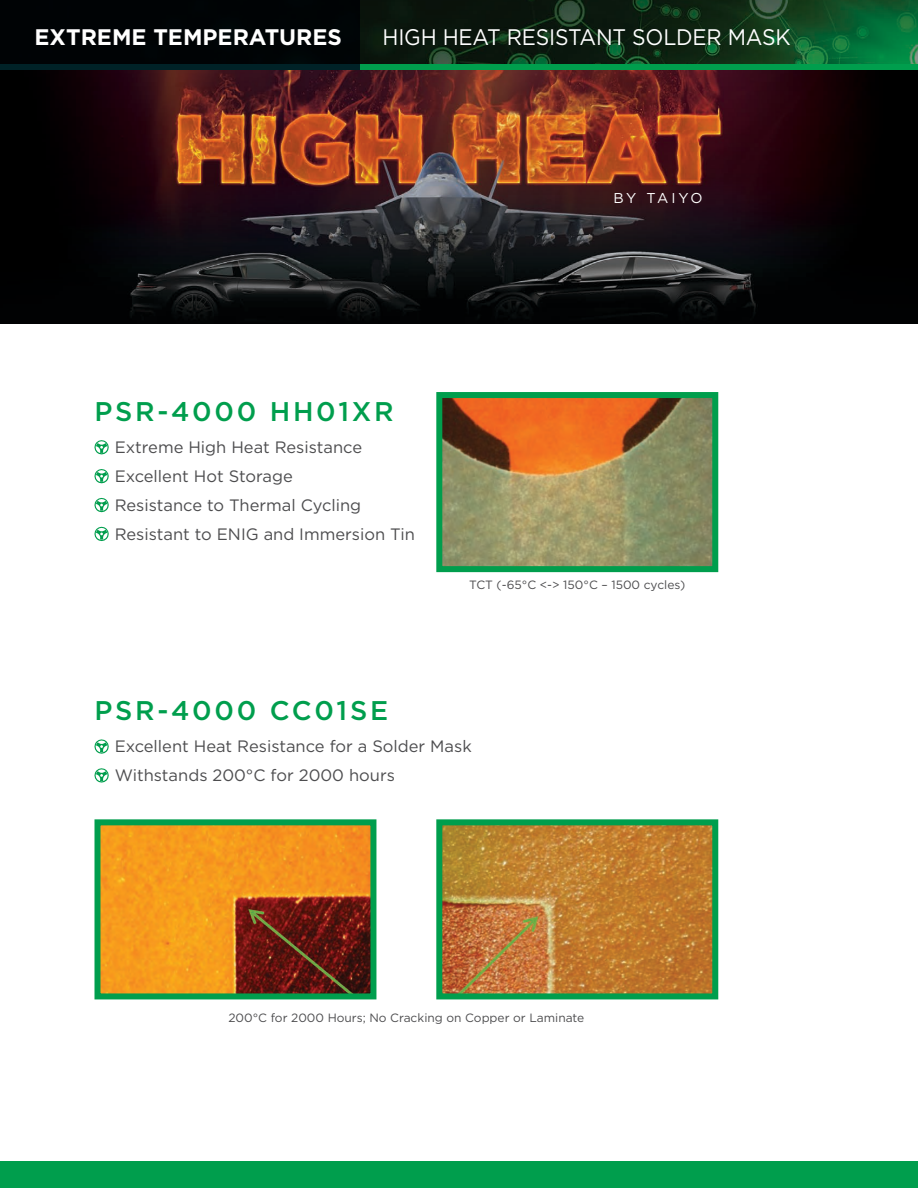
<style>
.page{position:relative;width:918px;height:1188px;background:#fff}
.page>*{position:absolute;margin:0;border:0;box-sizing:border-box;transform-origin:0 0}
.t1{font:500 27px "Gotham";letter-spacing:.1em;color:#009e4d}
.t2{font:22.5px "Gotham";letter-spacing:-.01em;color:#fff;scale:.94 1}
.t3{font:700 22.5px "Gotham";color:#fff}
.t4{font:16.5px/28.8px "Gotham";color:#4d4d4f}
.t5{font:14.25px "Gotham";letter-spacing:.17em;color:#fff}
.t6{font:12px "Gotham";color:#4d4d4f}
</style>
<div class="page">
<div style="left:0;top:1161px;width:918px;height:27px;background:#009e4d"></div>
<img style="left:360px;top:0;width:558px;height:64px">
<img style="left:0;top:70px;width:918px;height:254px">
<svg style="left:94px;top:440px;width:15px;height:15px"></svg>
<svg style="left:94px;top:469px;width:15px;height:15px"></svg>
<svg style="left:94px;top:497px;width:15px;height:16px"></svg>
<svg style="left:94px;top:526px;width:15px;height:15px"></svg>
<svg style="left:94px;top:739px;width:15px;height:15px"></svg>
<svg style="left:94px;top:768px;width:15px;height:15px"></svg>
<img style="left:443px;top:399px;width:268px;height:166px">
<div style="left:436px;top:392px;width:282px;height:180px;border:6px solid #009e4d"></div>
<img style="left:443px;top:826px;width:268px;height:166px">
<div style="left:436px;top:819px;width:282px;height:180px;border:6px solid #009e4d"></div>
<img style="left:101px;top:826px;width:268px;height:166px">
<div style="left:94px;top:819px;width:282px;height:180px;border:6px solid #009e4d"></div>
<div style="left:0;top:64px;width:918px;height:6px;background:#009e4d"></div>
<svg style="left:0;top:0;width:360px;height:70px;background:#000608"></svg>
<h2 class="t3" style="left:35px;top:22px;width:309px">EXTREME TEMPERATURES</h2>
<h2 class="t2" style="left:383px;top:23px;width:436px">HIGH HEAT RESISTANT SOLDER MASK</h2>
<p class="t5" style="left:614px;top:189px;width:91px">BY TAIYO</p>
<h1 class="t1" style="left:94px;top:394px;width:301px">PSR-4000 HH01XR</h1>
<p class="t4" style="left:115px;top:433px;width:302px">Extreme High Heat Resistance<br>Excellent Hot Storage<br>Resistance to Thermal Cycling<br>Resistant to ENIG and Immersion Tin</p>
<p class="t6" style="left:469px;top:577px;width:218px">TCT (-65°C &lt;-&gt; 150°C – 1500 cycles)</p>
<h1 class="t1" style="left:94px;top:693px;width:295px">PSR-4000 CC01SE</h1>
<p class="t4" style="left:115px;top:732px;width:359px">Excellent Heat Resistance for a Solder Mask<br>Withstands 200°C for 2000 hours</p>
<p class="t6" style="left:228px;top:1010px;width:358px">200°C for 2000 Hours; No Cracking on Copper or Laminate</p>
</div>
